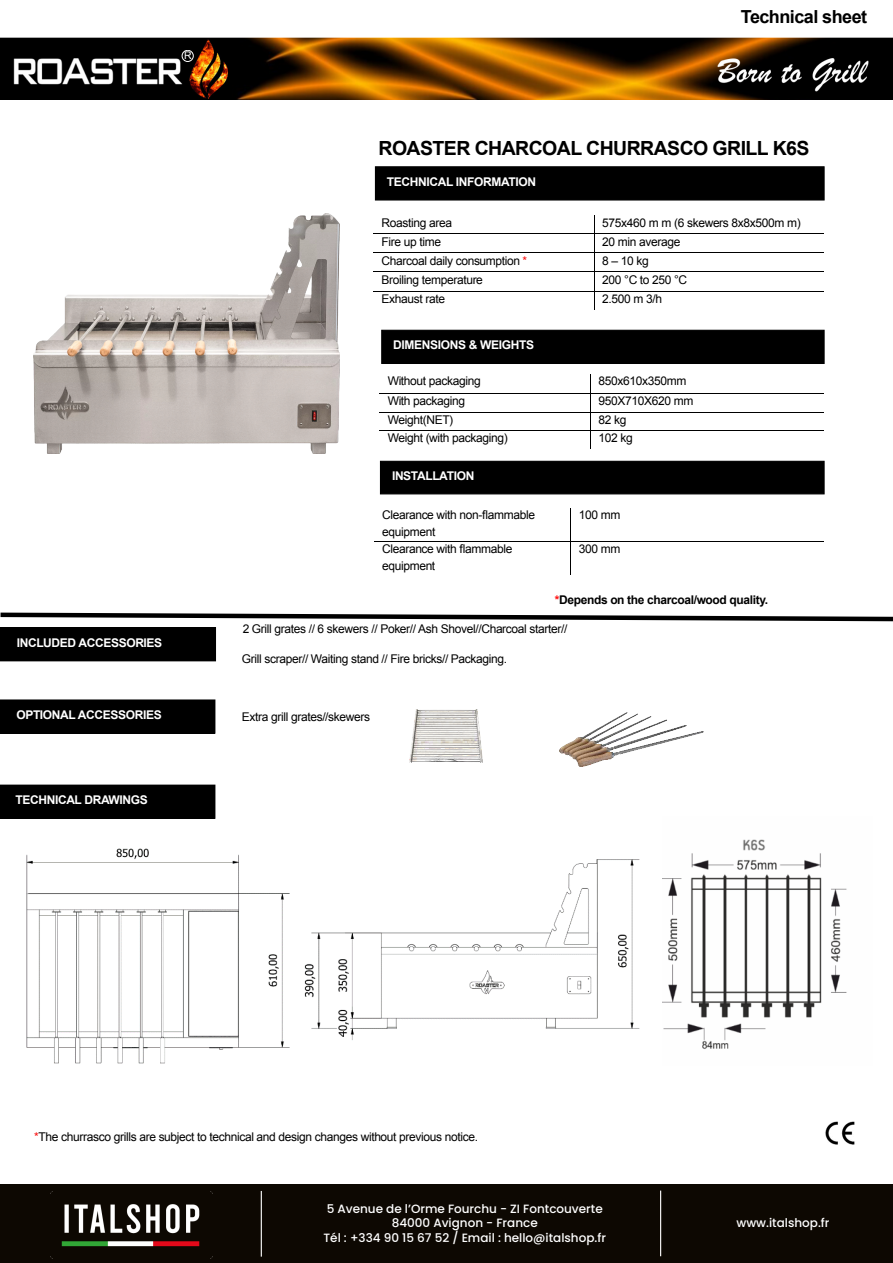
<style>
.page{position:relative;width:893px;height:1263px;background:#fff}
.page>*{position:absolute;margin:0;border:0;box-sizing:border-box;transform-origin:0 0}
.t1{font:700 19.5px "Arial";letter-spacing:-.03em;color:#000}
.t2{font:700 18px "Arial";letter-spacing:-.03em;color:#000}
.t3{font:12px/16.4px "Arial";letter-spacing:-.03em;color:#000}
.t4{font:500 12px/14.4px "Poppins";color:#fff;text-align:center}
.t5{font:700 12px "Arial";letter-spacing:-.03em;color:#fff}
.t6{font:700 12px "Arial";letter-spacing:-.03em;color:#000}
.t7{font:10.5px "Arial";color:#fff}
.s1{color:#fc0606}
.s2{color:#f00}
.s3{color:#f90505}
</style>
<div class="page">
<hr style="left:373px;top:233px;width:221px;height:1px;background:#000">
<hr style="left:595px;top:233px;width:229px;height:1px;background:#000">
<hr style="left:373px;top:253px;width:221px;height:1px;background:#000">
<hr style="left:595px;top:253px;width:229px;height:1px;background:#000">
<hr style="left:373px;top:272px;width:221px;height:1px;background:#000">
<hr style="left:595px;top:272px;width:229px;height:1px;background:#000">
<hr style="left:373px;top:291px;width:221px;height:1px;background:#000">
<hr style="left:595px;top:291px;width:229px;height:1px;background:#000">
<svg style="left:594px;top:215px;width:1px;height:95px"></svg>
<hr style="left:380px;top:393px;width:210px;height:1px;background:#000">
<hr style="left:591px;top:393px;width:233px;height:1px;background:#000">
<hr style="left:380px;top:412px;width:210px;height:1px;background:#000">
<hr style="left:591px;top:412px;width:233px;height:1px;background:#000">
<hr style="left:380px;top:430px;width:210px;height:1px;background:#000">
<hr style="left:591px;top:430px;width:233px;height:1px;background:#000">
<svg style="left:590px;top:374px;width:1px;height:75px"></svg>
<hr style="left:570px;top:508px;width:1px;height:33px;background:#000">
<hr style="left:374px;top:541px;width:196px;height:1px;background:#000">
<hr style="left:571px;top:541px;width:253px;height:1px;background:#000">
<hr style="left:570px;top:542px;width:1px;height:33px;background:#000">
<img style="left:26px;top:848px;width:264px;height:216px">
<img style="left:33px;top:214px;width:307px;height:239px">
<img style="left:410px;top:710px;width:73px;height:52px">
<img style="left:825px;top:1121px;width:30px;height:24px">
<div style="left:375px;top:166px;width:450px;height:35px;background:#000;border:1px solid #000"></div>
<div style="left:381px;top:330px;width:444px;height:34px;background:#000"></div>
<svg style="left:0;top:612px;width:893px;height:49px"></svg>
<div style="left:1px;top:785px;width:214px;height:33px;background:#000"></div>
<div style="left:0;top:785px;width:215px;height:34px;border:1px solid #000"></div>
<div style="left:380px;top:461px;width:445px;height:33px;background:#000"></div>
<div style="left:1px;top:700px;width:214px;height:33px;background:#000"></div>
<div style="left:0;top:699px;width:215px;height:35px;border:1px solid #000"></div>
<img style="left:304px;top:859px;width:336px;height:181px">
<img style="left:662px;top:839px;width:185px;height:210px">
<img style="left:559px;top:713px;width:145px;height:54px">
<img style="left:0;top:38px;width:893px;height:62px">
<div style="left:182px;top:50px;width:11px;height:12px;background:#000;border-radius:50%"></div>
<div style="left:182px;top:50px;width:11px;height:12px;border:1px solid #fff;border-radius:50%"></div>
<div style="left:0;top:1184px;width:893px;height:79px;background:#0d0802"></div>
<img style="left:50px;top:1191px;width:162px;height:67px">
<hr style="left:660px;top:1190px;width:1px;height:66px;background:#fff">
<hr style="left:261px;top:1191px;width:1px;height:66px;background:#fff">
<p class="t7" style="left:184px;top:49px;width:9px">R</p>
<p class="t5" style="left:17px;top:634px;width:147px">INCLUDED ACCESSORIES</p>
<p class="t5" style="left:16px;top:707px;width:147px">OPTIONAL ACCESSORIES</p>
<p class="t5" style="left:15px;top:792px;width:134px">TECHNICAL DRAWINGS</p>
<h2 class="t2" style="left:741px;top:5px;width:128px">Technical sheet</h2>
<h1 class="t1" style="left:379px;top:135px;width:432px">ROASTER CHARCOAL CHURRASCO GRILL K6S</h1>
<p class="t5" style="left:387px;top:173px;width:151px">TECHNICAL INFORMATION</p>
<p class="t3" style="left:382px;top:214px;width:72px">Roasting area</p>
<p class="t3" style="left:602px;top:214px;width:200px">575x460 m m (6 skewers 8x8x500m m)</p>
<p class="t3" style="left:382px;top:233px;width:61px">Fire up time</p>
<p class="t3" style="left:602px;top:233px;width:80px">20 min average</p>
<p class="t3" style="left:382px;top:253px;width:147px">Charcoal daily consumption <span class="s1">*</span></p>
<p class="t3" style="left:602px;top:253px;width:48px">8–10kg</p>
<p class="t3" style="left:382px;top:272px;width:103px">Broiling temperature</p>
<p class="t3" style="left:602px;top:272px;width:86px">200 °C to 250 °C</p>
<p class="t3" style="left:382px;top:291px;width:65px">Exhaust rate</p>
<p class="t3" style="left:602px;top:291px;width:61px">2.500 m 3/h</p>
<p class="t5" style="left:393px;top:337px;width:142px">DIMENSIONS &amp; WEIGHTS</p>
<p class="t3" style="left:388px;top:373px;width:95px">Without packaging</p>
<p class="t3" style="left:599px;top:373px;width:89px">850x610x350mm</p>
<p class="t3" style="left:388px;top:393px;width:79px">With packaging</p>
<p class="t3" style="left:599px;top:393px;width:96px">950X710X620 mm</p>
<p class="t3" style="left:388px;top:412px;width:67px">Weight(NET)</p>
<p class="t3" style="left:598px;top:412px;width:29px">82 kg</p>
<p class="t3" style="left:388px;top:429px;width:122px">Weight (with packaging)</p>
<p class="t3" style="left:598px;top:429px;width:36px">102 kg</p>
<p class="t5" style="left:392px;top:468px;width:84px">INSTALLATION</p>
<p class="t3" style="left:382px;top:507px;width:154px">Clearance with non-flammable equipment</p>
<p class="t3" style="left:579px;top:507px;width:43px">100 mm</p>
<p class="t3" style="left:382px;top:541px;width:132px">Clearance with flammable equipment</p>
<p class="t3" style="left:579px;top:541px;width:43px">300 mm</p>
<p class="t6" style="left:555px;top:591px;width:215px"><span class="s2">*</span>Depends on the charcoal/wood quality.</p>
<p class="t3" style="left:243px;top:620px;width:326px">2 Grill grates // 6 skewers // Poker// Ash Shovel//Charcoal starter//</p>
<p class="t3" style="left:242px;top:650px;width:267px">Grill scraper// Waiting stand // Fire bricks// Packaging.</p>
<p class="t3" style="left:242px;top:708px;width:130px">Extra grill grates//skewers</p>
<p class="t3" style="left:34px;top:1129px;width:445px"><span class="s3">*</span>The churrasco grills are subject to technical and design changes without previous notice.</p>
<p class="t4" style="left:323px;top:1201px;width:284px">5 Avenue de l’Orme Fourchu - ZI Fontcouverte<br>84000 Avignon - France<br>Tél : +334 90 15 67 52 / Email : hello@italshop.fr</p>
<p class="t4" style="left:737px;top:1216px;width:95px">www.italshop.fr</p>
</div>
